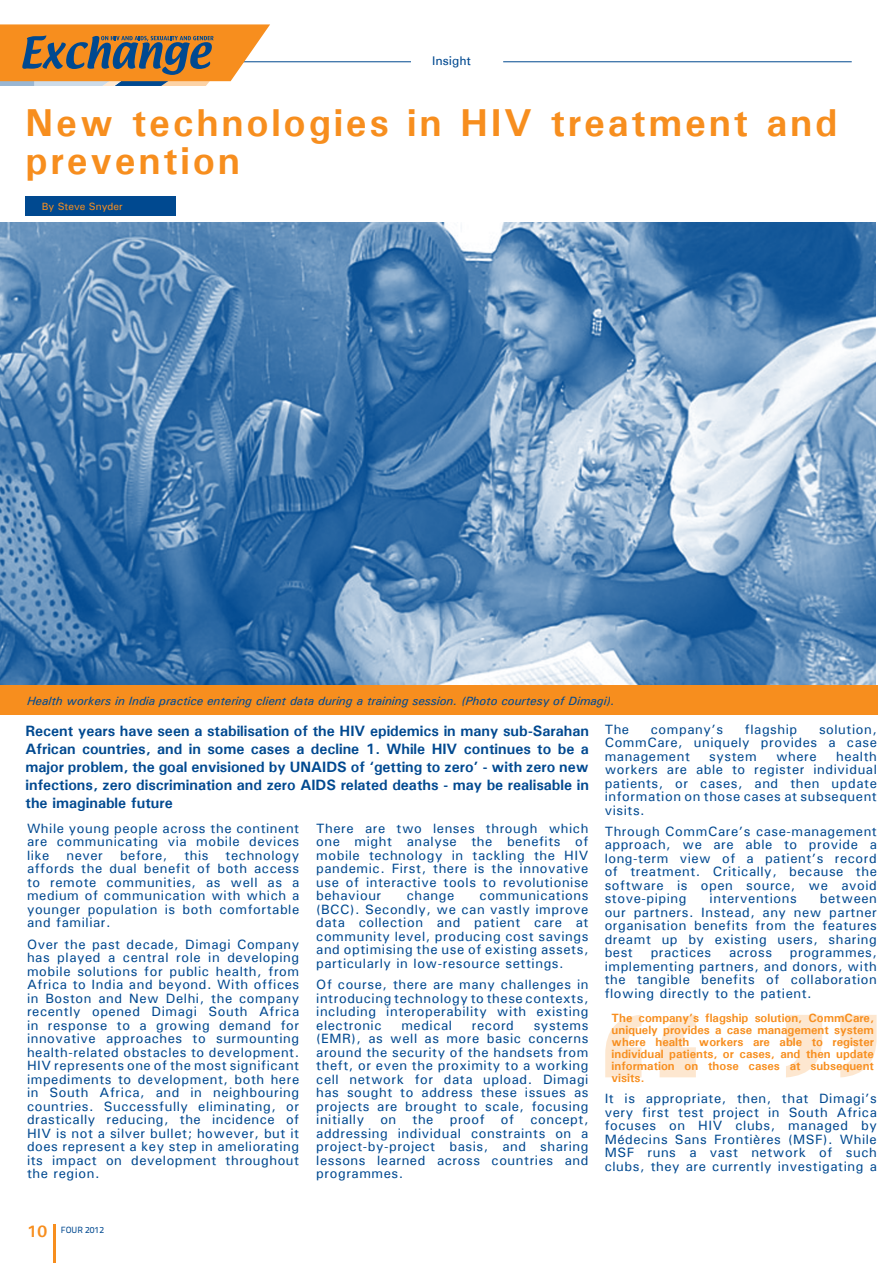
<style>
.page{position:relative;width:893px;height:1263px;background:#fff}
.page>*{position:absolute;margin:0;border:0;box-sizing:border-box;transform-origin:0 0}
.t1{font:700 39px/37.5px "Univers";letter-spacing:.07em;color:#f78e1e}
.t2{font:700 15px/18px "Univers";color:#004990;text-align:justify}
.t3{font:500 13.5px/13.5px "Univers";letter-spacing:.04em;color:#004990;text-align:justify}
.t4{font:700 12px/12px "Univers";color:#f78e1e;text-align:justify}
.t5{font:italic 500 12px "Univers";color:#004990}
.t6{font:12px "Univers";color:#004990}
.t7{font:500 10.5px "Univers";color:#f78e1e}
.t8{font:9px "Titillium Maps 26 L 500 wt";color:#004990}
.s1{font-family:"Univers";font-weight:700;font-size:16.5px;color:#f78e1e}
</style>
<div class="page">
<hr style="left:54px;top:1225px;width:2px;height:38px;background:#f78e1e">
<hr style="left:240px;top:62px;width:171px;height:1px;background:#004990">
<hr style="left:503px;top:62px;width:349px;height:1px;background:#004990">
<svg style="left:0;top:24px;width:270px;height:62px;background:#c48d50"></svg>
<img style="left:0;top:223px;width:875px;height:463px">
<div style="left:26px;top:197px;width:150px;height:19px;background:#004990"></div>
<div style="left:0;top:686px;width:877px;height:29px;background:#f78e1e"></div>
<svg style="left:605px;top:1015px;width:91px;height:62px"></svg>
<svg style="left:786px;top:1015px;width:91px;height:62px"></svg>
<p class="t6" style="left:432px;top:54px;width:40px">Insight</p>
<h1 class="t1" style="left:26px;top:103px;width:813px">New technologies in HIV treatment and prevention</h1>
<p class="t7" style="left:42px;top:199px;width:82px">By Steve Snyder</p>
<p class="t5" style="left:27px;top:693px;width:589px">Health workers in India practice entering client data during a training session. (Photo courtesy of Dimagi).</p>
<p class="t2" style="left:26px;top:722px;width:565px">Recent years have seen a stabilisation of the HIV epidemics in many sub-Sarahan African countries, and in some cases a decline 1. While HIV continues to be a major problem, the goal envisioned by UNAIDS of ‘getting to zero’ - with zero new infections, zero discrimination and zero AIDS related deaths - may be realisable in the imaginable future</p>
<p class="t3" style="left:27px;top:821px;width:274px">While young people across the continent are communicating via mobile devices like</p>
<p class="t3" style="left:605px;top:722px;width:26px">The</p>
<p class="t3" style="left:651px;top:722px;width:74px">company’s</p>
<p class="t3" style="left:745px;top:722px;width:54px">flagship</p>
<p class="t3" style="left:605px;top:722px;width:274px;text-indent:214px">solution, CommCare, uniquely provides a case management</p>
<p class="t3" style="left:605px;top:749px;width:274px;text-indent:231px">health workers are able to register individual patients, or cases, and then update information on those cases at subsequent visits.</p>
<p class="t3" style="left:605px;top:824px;width:274px">Through CommCare’s case-management approach, we are able to provide a long-term view of a patient’s record of treatment. Critically, because the software is open source, we avoid stove-piping</p>
<p class="t3" style="left:709px;top:749px;width:49px">system</p>
<p class="t3" style="left:776px;top:749px;width:42px">where</p>
<p class="t3" style="left:316px;top:821px;width:274px">There are two lenses through which one might analyse the benefits of mobile technology in tackling the HIV pandemic. First, there is the innovative use of interactive tools to revolutionise behaviour</p>
<p class="t3" style="left:67px;top:848px;width:38px">never</p>
<p class="t3" style="left:120px;top:848px;width:49px">before,</p>
<p class="t3" style="left:184px;top:848px;width:26px">this</p>
<p class="t3" style="left:27px;top:848px;width:274px;text-indent:199px">technology affords the dual benefit of both access to remote communities, as well as a medium of communication with which a younger population is both comfortable and familiar.</p>
<p class="t3" style="left:27px;top:937px;width:274px">Over the past decade, Dimagi Company has played a central role in developing mobile solutions for public health, from Africa to India and beyond. With offices in Boston and New Delhi, the company recently opened Dimagi South Africa in response to a growing demand for innovative approaches to surmounting health-related obstacles to development.<br>HIV represents one of the most significant impediments to development, both here in South Africa, and in neighbouring countries. Successfully eliminating, or drastically reducing, the incidence of HIV is not a silver bullet; however, but it does represent a key step in ameliorating its impact on development throughout the region.</p>
<p class="t3" style="left:316px;top:889px;width:274px;text-indent:163px">communications (BCC). Secondly, we can vastly improve data collection and patient care at community level, producing cost savings and optimising the use of existing assets, particularly in low-resource settings.</p>
<p class="t3" style="left:316px;top:977px;width:274px">Of course, there are many challenges in introducing technology to these contexts, including interoperability with existing electronic</p>
<p class="t3" style="left:407px;top:889px;width:49px">change</p>
<p class="t3" style="left:605px;top:891px;width:274px;text-indent:215px">between our partners. Instead, any new partner organisation benefits from the features dreamt up by existing users, sharing best</p>
<p class="t3" style="left:710px;top:891px;width:89px">interventions</p>
<p class="t3" style="left:651px;top:945px;width:62px">practices</p>
<p class="t3" style="left:729px;top:945px;width:45px">across</p>
<p class="t3" style="left:605px;top:945px;width:274px;text-indent:185px">programmes, implementing partners, and donors, with the tangible benefits of collaboration flowing directly to the patient.</p>
<p class="t3" style="left:316px;top:1018px;width:274px;text-indent:217px">systems (EMR), as well as more basic concerns around the security of the handsets from theft, or even the proximity to a working cell network for data upload. Dimagi has sought to address these issues as projects are brought to scale, focusing initially on the proof of concept, addressing individual constraints on a project-by-project basis, and sharing lessons learned across countries and programmes.</p>
<p class="t4" style="left:612px;top:1011px;width:264px">The company’s flagship solution, CommCare, uniquely provides a case management system where health workers are able to register individual patients, or cases, and then update information on those cases at subsequent visits.</p>
<p class="t3" style="left:401px;top:1018px;width:52px">medical</p>
<p class="t3" style="left:472px;top:1018px;width:44px">record</p>
<p class="t3" style="left:605px;top:1092px;width:274px">It is appropriate, then, that Dimagi’s very first test project in South Africa focuses on HIV clubs, managed by Médecins Sans Frontières (MSF). While MSF runs a vast network of such clubs, they are currently investigating a</p>
<p class="t8" style="left:27px;top:1223px;width:79px"><span class="s1">10</span> FOUR 2012</p>
</div>
